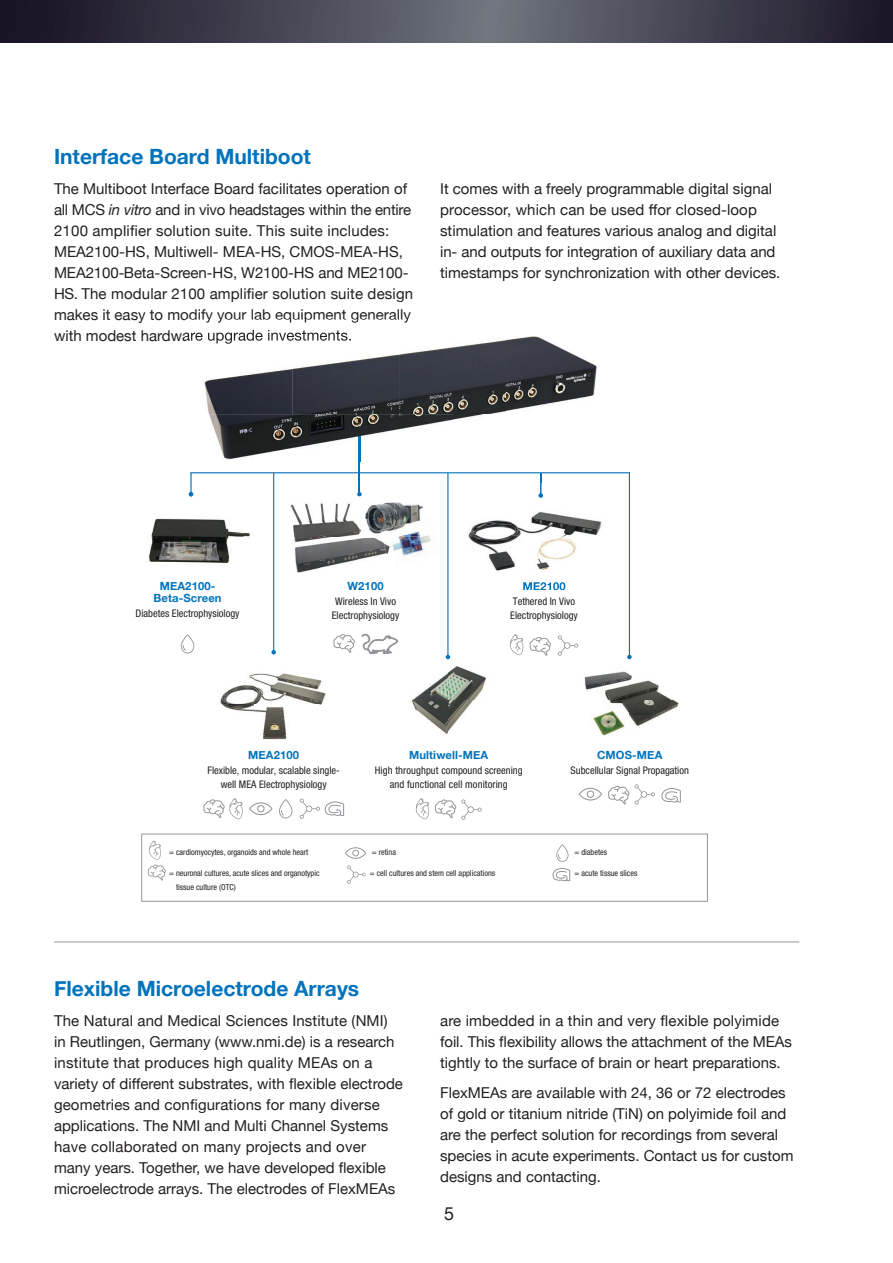
<style>
.page{position:relative;width:893px;height:1263px;background:#fff}
.page>*{position:absolute;margin:0;border:0;box-sizing:border-box;transform-origin:0 0}
.t1{font:700 21px "Helvetica Neue";color:#0073bc}
.t2{font:18px "Helvetica Neue";color:#231f20}
.t3{font:15px/21px "Helvetica Neue";color:#231f20}
.t4{font:700 11.25px/12px "Helvetica Neue";letter-spacing:.01em;color:#0073bc;text-align:center}
.t5{font:condensed 10.5px/13.5px "Helvetica Neue LT Pro";color:#231f20;text-align:center}
.t6{font:condensed 8.25px/14.2px "Helvetica Neue LT Std";color:#231f20}
.s1{font-style:italic}
</style>
<div class="page">
<hr style="left:0;top:0;width:1px;height:43px;background:#1a1526">
<svg style="left:1px;top:0;width:892px;height:43px;background:#424250"></svg>
<hr style="left:190px;top:472px;width:440px;height:1px;background:#0073bc">
<hr style="left:190px;top:473px;width:2px;height:21px;background:#0073bc">
<hr style="left:359px;top:399px;width:1px;height:95px;background:#0073bc">
<svg style="left:357px;top:492px;width:5px;height:4px"></svg>
<hr style="left:273px;top:473px;width:1px;height:179px;background:#0073bc">
<svg style="left:271px;top:650px;width:5px;height:4px"></svg>
<hr style="left:447px;top:473px;width:1px;height:184px;background:#0073bc">
<svg style="left:446px;top:655px;width:4px;height:4px"></svg>
<hr style="left:629px;top:472px;width:1px;height:185px;background:#0073bc">
<svg style="left:627px;top:655px;width:5px;height:4px"></svg>
<img style="left:220px;top:673px;width:106px;height:67px">
<img style="left:149px;top:496px;width:102px;height:68px">
<svg style="left:189px;top:492px;width:4px;height:4px"></svg>
<img style="left:394px;top:502px;width:29px;height:16px">
<img style="left:290px;top:503px;width:83px;height:35px">
<img style="left:294px;top:538px;width:88px;height:35px">
<img style="left:359px;top:502px;width:35px;height:34px">
<img style="left:394px;top:518px;width:37px;height:39px">
<img style="left:394px;top:520px;width:29px;height:16px">
<img style="left:382px;top:541px;width:12px;height:14px">
<svg style="left:381px;top:527px;width:13px;height:9px"></svg>
<img style="left:584px;top:671px;width:95px;height:65px">
<img style="left:411px;top:666px;width:75px;height:69px">
<img style="left:468px;top:511px;width:134px;height:78px">
<svg style="left:538px;top:473px;width:5px;height:25px"></svg>
<img style="left:523px;top:582px;width:42px;height:7px">
<svg style="left:416px;top:798px;width:66px;height:22px"></svg>
<img style="left:203px;top:329px;width:197px;height:85px">
<img style="left:400px;top:336px;width:197px;height:78px">
<img style="left:209px;top:414px;width:274px;height:47px">
<img style="left:206px;top:320px;width:202px;height:3px">
<img style="left:185px;top:330px;width:166px;height:14px">
<img style="left:359px;top:399px;width:1px;height:62px">
<svg style="left:181px;top:634px;width:13px;height:19px"></svg>
<svg style="left:333px;top:634px;width:22px;height:19px"></svg>
<svg style="left:362px;top:634px;width:36px;height:20px"></svg>
<svg style="left:510px;top:634px;width:41px;height:22px"></svg>
<svg style="left:558px;top:635px;width:20px;height:21px"></svg>
<svg style="left:203px;top:798px;width:40px;height:21px"></svg>
<svg style="left:279px;top:799px;width:13px;height:19px"></svg>
<svg style="left:249px;top:802px;width:24px;height:13px"></svg>
<svg style="left:300px;top:798px;width:44px;height:21px"></svg>
<svg style="left:608px;top:786px;width:21px;height:19px"></svg>
<svg style="left:635px;top:784px;width:20px;height:20px"></svg>
<svg style="left:579px;top:788px;width:23px;height:12px"></svg>
<svg style="left:661px;top:788px;width:20px;height:15px"></svg>
<svg style="left:148px;top:840px;width:18px;height:41px"></svg>
<svg style="left:347px;top:865px;width:19px;height:19px"></svg>
<svg style="left:345px;top:847px;width:21px;height:12px"></svg>
<svg style="left:552px;top:844px;width:18px;height:38px"></svg>
<div style="left:141px;top:834px;width:567px;height:67px;border:1px solid #939598"></div>
<hr style="left:54px;top:941px;width:745px;height:1px;background:#939598">
<h1 class="t1" style="left:54px;top:140px;width:258px">Interface Board Multiboot</h1>
<p class="t3" style="left:54px;top:179px;width:361px">The Multiboot Interface Board facilitates operation of all MCS <span class="s1">in vitro</span> and in vivo headstages within the entire 2100 amplifier solution suite. This suite includes:<br>MEA2100-HS, Multiwell- MEA-HS, CMOS-MEA-HS, MEA2100-Beta-Screen-HS, W2100-HS and ME2100- HS. The modular 2100 amplifier solution suite design makes it easy to modify your lab equipment generally</p>
<p class="t3" style="left:440px;top:179px;width:342px">It comes with a freely programmable digital signal processor, which can be used ffor closed-loop stimulation and features various analog and digital in- and outputs for integration of auxiliary data and timestamps for synchronization with other devices.</p>
<p class="t4" style="left:154px;top:580px;width:70px">MEA2100-<br>Beta-Screen</p>
<p class="t5" style="left:136px;top:607px;width:105px">Diabetes Electrophysiology</p>
<p class="t4" style="left:348px;top:580px;width:38px">W2100</p>
<p class="t5" style="left:332px;top:595px;width:69px">Wireless In Vivo<br>Electrophysiology</p>
<p class="t4" style="left:522px;top:580px;width:45px">ME2100</p>
<p class="t5" style="left:510px;top:595px;width:69px;text-align:left">Tethered In Vivo<br>Electrophysiology</p>
<p class="t4" style="left:248px;top:749px;width:52px">MEA2100</p>
<p class="t5" style="left:207px;top:763px;width:134px">Flexible, modular, scalable single&shy;well MEA Electrophysiology</p>
<p class="t6" style="left:169px;top:845px;width:141px">= cardiomyocytes, organoids and whole heart</p>
<p class="t6" style="left:176px;top:865px;width:145px;text-indent:-7px">= neuronal cultures, acute slices and organotypic tissue culture (OTC)</p>
<p class="t4" style="left:409px;top:749px;width:81px">Multiwell-MEA</p>
<p class="t5" style="left:375px;top:763px;width:149px">High throughput compound screening and functional cell monitoring</p>
<p class="t6" style="left:372px;top:845px;width:26px">= retina</p>
<p class="t6" style="left:370px;top:865px;width:127px">= cell cultures and stem cell applications</p>
<p class="t4" style="left:597px;top:749px;width:67px">CMOS-MEA</p>
<p class="t5" style="left:571px;top:763px;width:120px">Subcellular Signal Propagation</p>
<p class="t6" style="left:574px;top:845px;width:34px">= diabetes</p>
<p class="t6" style="left:574px;top:865px;width:64px">= acute tissue slices</p>
<h1 class="t1" style="left:54px;top:972px;width:307px">Flexible Microelectrode Arrays</h1>
<p class="t3" style="left:54px;top:1011px;width:350px">The Natural and Medical Sciences Institute (NMI) in Reutlingen, Germany (www.nmi.de) is a research institute that produces high quality MEAs on a variety of different substrates, with flexible electrode geometries and configurations for many diverse applications. The NMI and Multi Channel Systems have collaborated on many projects and over many years. Together, we have developed flexible microelectrode arrays. The electrodes of FlexMEAs</p>
<p class="t3" style="left:440px;top:1011px;width:353px">are imbedded in a thin and very flexible polyimide foil. This flexibility allows the attachment of the MEAs tightly to the surface of brain or heart preparations.</p>
<p class="t3" style="left:440px;top:1083px;width:355px">FlexMEAs are available with 24, 36 or 72 electrodes of gold or titanium nitride (TiN) on polyimide foil and are the perfect solution for recordings from several species in acute experiments. Contact us for custom designs and contacting.</p>
<p class="t2" style="left:444px;top:1201px;width:12px">5</p>
</div>
